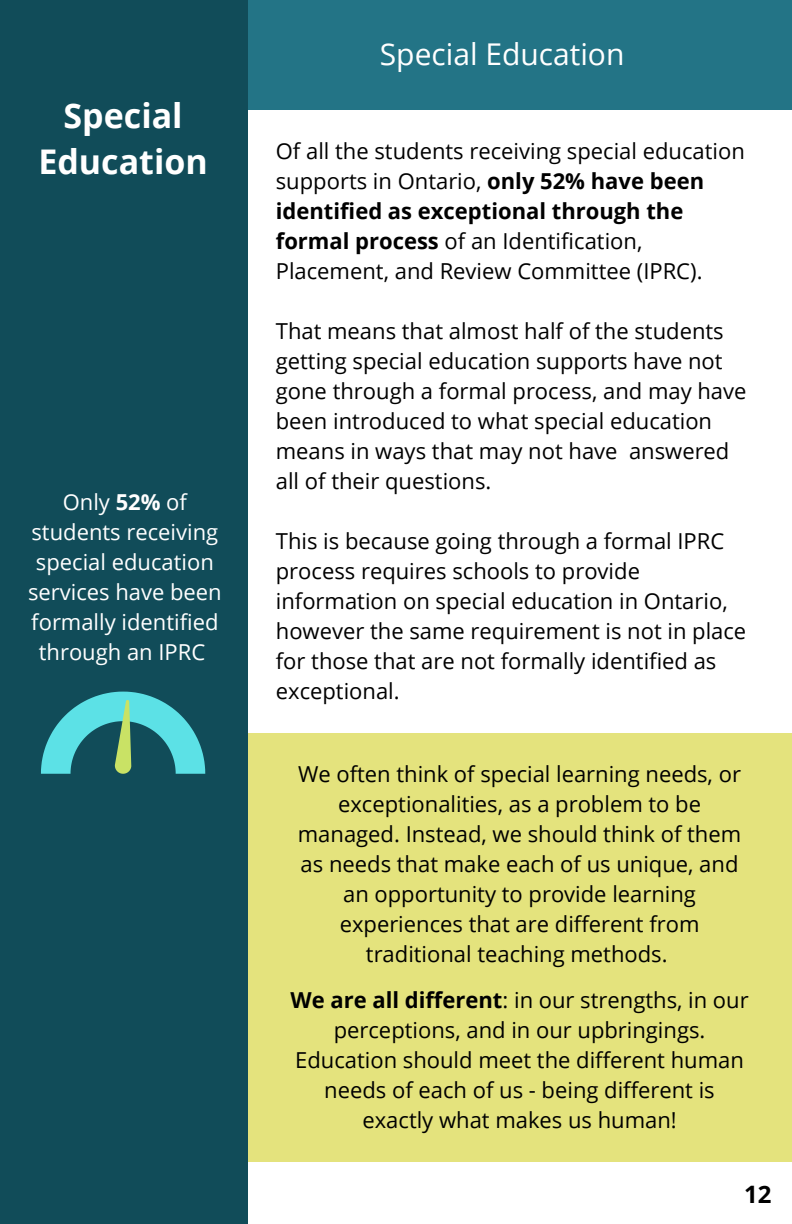
<style>
.page{position:relative;width:792px;height:1224px;background:#fff}
.page>*{position:absolute;margin:0;border:0;box-sizing:border-box;transform-origin:0 0}
.t1{font:700 34px/46.4px "Open Sans";color:#fff;text-align:center}
.t2{font:30px "Open Sans";color:#fff}
.t3{font:700 24px "Open Sans";color:#000}
.t4{font:22px/30px "Open Sans";color:#000}
.t5{font:22px/30px "Open Sans";color:#fff;text-align:center}
.s1{font-weight:700}
</style>
<div class="page">
<div style="left:238px;top:0;width:554px;height:110px;background:#237486"></div>
<div style="left:248px;top:733px;width:544px;height:429px;background:#e4e37d"></div>
<div style="left:0;top:0;width:247px;height:1224px;background:#114c59"></div>
<svg style="left:41px;top:692px;width:164px;height:82px"></svg>
<h1 class="t1" style="left:38px;top:91px;width:171px">Special<br>Education</h1>
<p class="t5" style="left:28px;top:486px;width:195px">Only <span class="s1">52%</span> of students receiving special education services have been formally identified through an IPRC</p>
<h2 class="t2" style="left:380px;top:33px;width:246px">Special Education</h2>
<p class="t4" style="left:276px;top:135px;width:471px">Of all the students receiving special education supports in Ontario, <span class="s1">only 52% have been identified as exceptional through the formal process</span> of an Identification, Placement, and Review Committee (IPRC).</p>
<p class="t4" style="left:276px;top:315px;width:472px">That means that almost half of the students getting special education supports have not gone through a formal process, and may have been introduced to what special education means in ways that may not have answered all of their questions.</p>
<p class="t4" style="left:276px;top:525px;width:472px">This is because going through a formal IPRC process requires schools to provide information on special education in Ontario, however the same requirement is not in place for those that are not formally identified as exceptional.</p>
<p class="t4" style="left:298px;top:758px;width:445px;text-align:center">We often think of special learning needs, or exceptionalities, as a problem to be managed. Instead, we should think of them as needs that make each of us unique, and an opportunity to provide learning experiences that are different from traditional teaching methods.</p>
<p class="t4" style="left:291px;top:984px;width:460px;text-align:center"><span class="s1">We are all different</span>: in our strengths, in our perceptions, and in our upbringings.<br>Education should meet the different human needs of each of us - being different is exactly what makes us human!</p>
<p class="t3" style="left:744px;top:1177px;width:29px">12</p>
</div>
